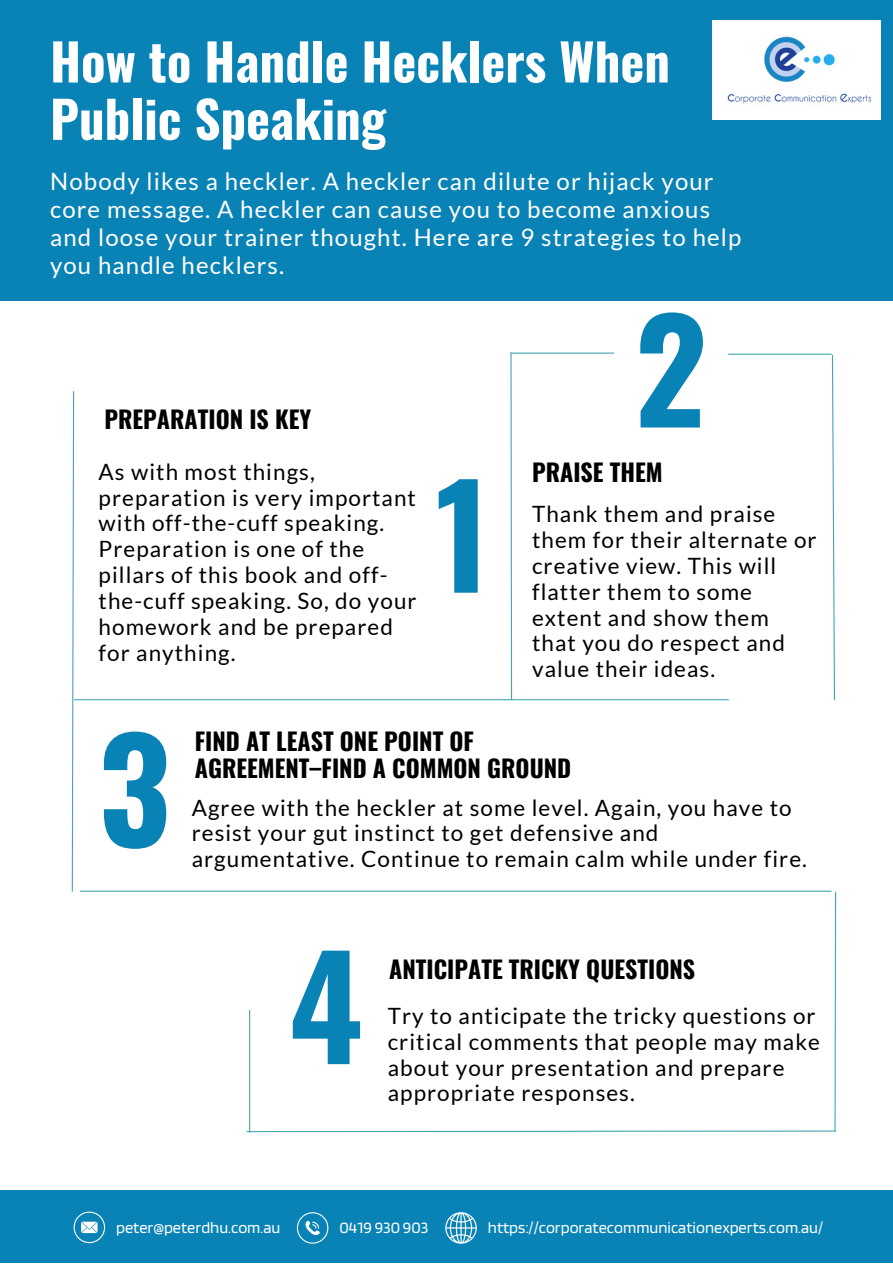
<style>
.page{position:relative;width:893px;height:1264px;background:#fff}
.page>*{position:absolute;margin:0;border:0;box-sizing:border-box;transform-origin:0 0}
.t1{font:700 140.1px "Oswald";color:#0983b6}
.t2{font:700 50.7px/57.3px "Oswald";color:#fff}
.t3{font:24px/28px "Lato";letter-spacing:.045em;color:#fff}
.t4{font:700 24px/27px "Oswald";color:#000}
.t5{font:22.5px/25.8px "Lato";letter-spacing:.045em;color:#000}
.t6{font:16.5px "Blinker";color:#fff}
</style>
<div class="page">
<div style="left:0;top:0;width:892px;height:301px;background:#0983b6"></div>
<svg style="left:71px;top:391px;width:4px;height:501px"></svg>
<svg style="left:510px;top:354px;width:2px;height:347px"></svg>
<hr style="left:510px;top:352px;width:104px;height:2px;background:#45a6b0">
<hr style="left:728px;top:354px;width:103px;height:1px;background:#45a6b0">
<svg style="left:831px;top:353px;width:4px;height:348px"></svg>
<hr style="left:74px;top:699px;width:654px;height:1px;background:#45a6b0">
<hr style="left:80px;top:890px;width:751px;height:1px;background:#45a6b0">
<svg style="left:245px;top:890px;width:592px;height:242px"></svg>
<hr style="left:249px;top:1010px;width:1px;height:122px;background:#45a6b0">
<div style="left:0;top:1190px;width:892px;height:72px;background:#0983b6"></div>
<svg style="left:74px;top:1211px;width:31px;height:32px"></svg>
<svg style="left:297px;top:1212px;width:31px;height:31px"></svg>
<svg style="left:445px;top:1212px;width:31px;height:31px"></svg>
<img style="left:712px;top:20px;width:168px;height:99px">
<h2 class="t2" style="left:50px;top:36px;width:621px">How to Handle Hecklers When<br>Public Speaking</h2>
<p class="t3" style="left:50px;top:167px;width:692px">Nobody likes a heckler. A heckler can dilute or hijack your core message. A heckler can cause you to become anxious and loose your trainer thought. Here are 9 strategies to help you handle hecklers.</p>
<p class="t4" style="left:104px;top:407px;width:208px">PREPARATION IS KEY</p>
<p class="t5" style="left:99px;top:458px;width:319px">As with most things, preparation is very important with off-the-cuff speaking.<br>Preparation is one of the pillars of this book and off&shy;the-cuff speaking. So, do your homework and be prepared for anything.</p>
<h1 class="t1" style="left:435px;top:462px;width:56px">1</h1>
<h1 class="t1" style="left:634px;top:297px;width:73px">2</h1>
<p class="t4" style="left:532px;top:460px;width:132px">PRAISE THEM</p>
<p class="t5" style="left:532px;top:501px;width:286px">Thank them and praise them for their alternate or creative view. This will flatter them to some extent and show them that you do respect and value their ideas.</p>
<h1 class="t1" style="left:99px;top:716px;width:73px">3</h1>
<p class="t4" style="left:195px;top:729px;width:378px">FIND AT LEAST ONE POINT OF<br>AGREEMENT–FIND A COMMON GROUND</p>
<p class="t5" style="left:192px;top:794px;width:616px">Agree with the heckler at some level. Again, you have to resist your gut instinct to get defensive and argumentative. Continue to remain calm while under fire.</p>
<h1 class="t1" style="left:289px;top:933px;width:75px">4</h1>
<p class="t4" style="left:389px;top:957px;width:307px">ANTICIPATE TRICKY QUESTIONS</p>
<p class="t5" style="left:388px;top:1002px;width:434px">Try to anticipate the tricky questions or critical comments that people may make about your presentation and prepare appropriate responses.</p>
<p class="t6" style="left:116px;top:1219px;width:166px">peter@peterdhu.com.au</p>
<p class="t6" style="left:339px;top:1219px;width:90px">0419 930 903</p>
<p class="t6" style="left:488px;top:1219px;width:337px">https://corporatecommunicationexperts.com.au/</p>
</div>
